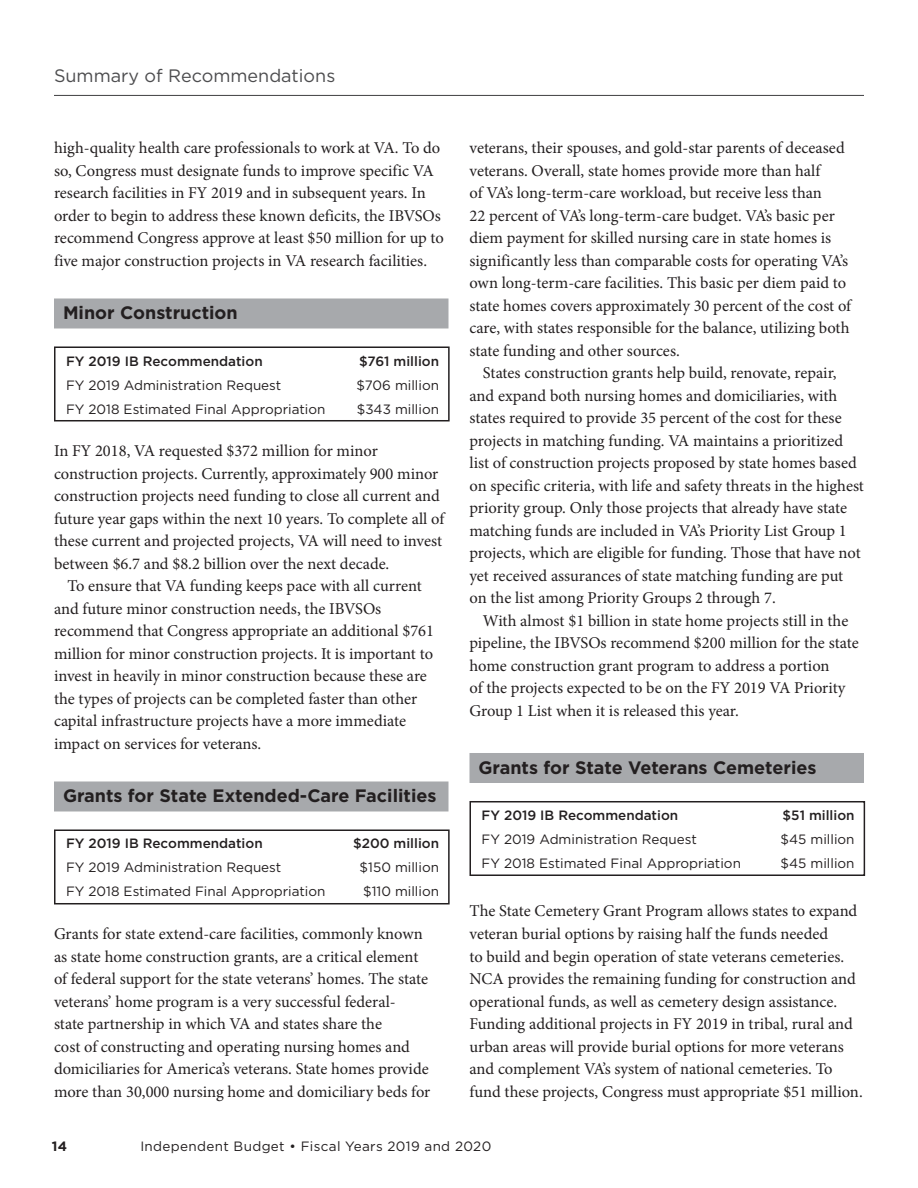
<style>
.page{position:relative;width:918px;height:1188px;background:#fff}
.page>*{position:absolute;margin:0;border:0;box-sizing:border-box;transform-origin:0 0}
.t1{font:700 18px "Gotham";color:#231f20}
.t2{font:18px "Gotham";color:#4d4d4f}
.t3{font:16.5px/22.5px "Minion Pro";color:#231f20}
.t4{font:13.5px "Gotham";color:#231f20}
.t5{font:500 13.5px "Gotham";color:#231f20}
.t6{font:13.5px "Gotham";letter-spacing:.025em;color:#231f20}
.t7{font:700 13.5px "Gotham";color:#231f20}
</style>
<div class="page">
<div style="left:54px;top:298px;width:394px;height:30px;background:#a7a9ac"></div>
<div style="left:54px;top:781px;width:394px;height:30px;background:#a7a9ac"></div>
<div style="left:54px;top:346px;width:396px;height:75px;border:2px solid #231f20"></div>
<div style="left:54px;top:829px;width:396px;height:75px;border:2px solid #231f20"></div>
<div style="left:470px;top:753px;width:394px;height:30px;background:#a7a9ac"></div>
<div style="left:470px;top:801px;width:395px;height:75px;border:2px solid #231f20"></div>
<hr style="left:54px;top:95px;width:810px;height:1px;background:#4d4d4f">
<p class="t2" style="left:54px;top:66px;width:283px">Summary of Recommendations</p>
<p class="t3" style="left:54px;top:137px;width:392px">high-quality health care professionals to work at VA. To do so, Congress must designate funds to improve specific VA research facilities in FY 2019 and in subsequent years. In order to begin to address these known deficits, the IBVSOs recommend Congress approve at least $50 million for up to five major construction projects in VA research facilities.</p>
<p class="t1" style="left:63px;top:303px;width:176px">Minor Construction</p>
<p class="t5" style="left:66px;top:353px;width:198px">FY 2019 IB Recommendation</p>
<p class="t5" style="left:359px;top:353px;width:82px">$761 million</p>
<p class="t4" style="left:66px;top:377px;width:217px">FY 2019 Administration Request</p>
<p class="t4" style="left:356px;top:377px;width:84px">$706 million</p>
<p class="t4" style="left:66px;top:401px;width:261px">FY 2018 Estimated Final Appropriation</p>
<p class="t4" style="left:357px;top:401px;width:84px">$343 million</p>
<p class="t3" style="left:54px;top:440px;width:392px">In FY 2018, VA requested $372 million for minor construction projects. Currently, approximately 900 minor construction projects need funding to close all current and future year gaps within the next 10 years. To complete all of these current and projected projects, VA will need to invest between $6.7 and $8.2 billion over the next decade.</p>
<p class="t3" style="left:54px;top:575px;width:382px;text-indent:13px">To ensure that VA funding keeps pace with all current and future minor construction needs, the IBVSOs recommend that Congress appropriate an additional $761 million for minor construction projects. It is important to invest in heavily in minor construction because these are the types of projects can be completed faster than other capital infrastructure projects have a more immediate impact on services for veterans.</p>
<p class="t1" style="left:63px;top:786px;width:375px">Grants for State Extended-Care Facilities</p>
<p class="t5" style="left:66px;top:836px;width:198px">FY 2019 IB Recommendation</p>
<p class="t5" style="left:353px;top:836px;width:88px">$200 million</p>
<p class="t4" style="left:66px;top:860px;width:217px">FY 2019 Administration Request</p>
<p class="t4" style="left:360px;top:860px;width:81px">$150 million</p>
<p class="t4" style="left:66px;top:884px;width:261px">FY 2018 Estimated Final Appropriation</p>
<p class="t4" style="left:363px;top:884px;width:78px">$110 million</p>
<p class="t3" style="left:54px;top:923px;width:378px">Grants for state extend-care facilities, commonly known as state home construction grants, are a critical element of federal support for the state veterans’ homes. The state veterans’ home program is a very successful federal-<br>state partnership in which VA and states share the<br>cost of constructing and operating nursing homes and domiciliaries for America’s veterans. State homes provide more than 30,000 nursing home and domiciliary beds for</p>
<p class="t3" style="left:470px;top:137px;width:383px">veterans, their spouses, and gold-star parents of deceased veterans. Overall, state homes provide more than half<br>of VA’s long-term-care workload, but receive less than<br>22 percent of VA’s long-term-care budget. VA’s basic per diem payment for skilled nursing care in state homes is significantly less than comparable costs for operating VA’s own long-term-care facilities. This basic per diem paid to state homes covers approximately 30 percent of the cost of care, with states responsible for the balance, utilizing both state funding and other sources.</p>
<p class="t3" style="left:470px;top:362px;width:396px;text-indent:13px">States construction grants help build, renovate, repair, and expand both nursing homes and domiciliaries, with states required to provide 35 percent of the cost for these projects in matching funding. VA maintains a prioritized list of construction projects proposed by state homes based on specific criteria, with life and safety threats in the highest priority group. Only those projects that already have state matching funds are included in VA’s Priority List Group 1 projects, which are eligible for funding. Those that have not yet received assurances of state matching funding are put on the list among Priority Groups 2 through 7.</p>
<p class="t3" style="left:470px;top:609px;width:391px;text-indent:13px">With almost $1 billion in state home projects still in the pipeline, the IBVSOs recommend $200 million for the state home construction grant program to address a portion<br>of the projects expected to be on the FY 2019 VA Priority Group 1 List when it is released this year.</p>
<p class="t1" style="left:478px;top:757px;width:340px">Grants for State Veterans Cemeteries</p>
<p class="t5" style="left:482px;top:808px;width:198px">FY 2019 IB Recommendation</p>
<p class="t5" style="left:783px;top:808px;width:73px">$51 million</p>
<p class="t4" style="left:482px;top:832px;width:217px">FY 2019 Administration Request</p>
<p class="t4" style="left:781px;top:832px;width:76px">$45 million</p>
<p class="t4" style="left:482px;top:856px;width:261px">FY 2018 Estimated Final Appropriation</p>
<p class="t4" style="left:781px;top:856px;width:76px">$45 million</p>
<p class="t3" style="left:470px;top:900px;width:395px">The State Cemetery Grant Program allows states to expand veteran burial options by raising half the funds needed<br>to build and begin operation of state veterans cemeteries.<br>NCA provides the remaining funding for construction and operational funds, as well as cemetery design assistance.<br>Funding additional projects in FY 2019 in tribal, rural and urban areas will provide burial options for more veterans and complement VA’s system of national cemeteries. To fund these projects, Congress must appropriate $51 million.</p>
<p class="t7" style="left:52px;top:1138px;width:17px">14</p>
<p class="t6" style="left:140px;top:1138px;width:353px">Independent Budget • Fiscal Years 2019 and 2020</p>
</div>
